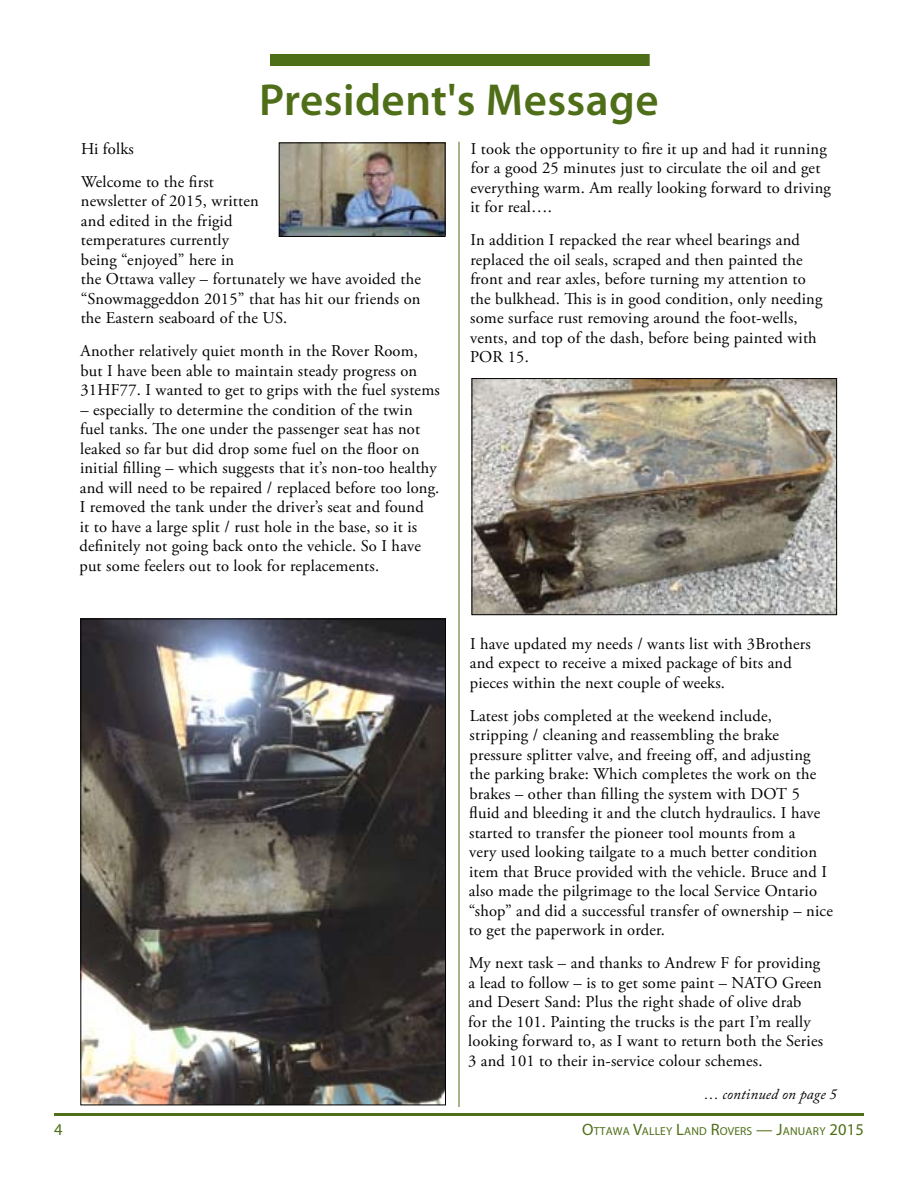
<style>
.page{position:relative;width:918px;height:1188px;background:#fff}
.page>*{position:absolute;margin:0;border:0;box-sizing:border-box;transform-origin:0 0}
.t1{font:600 45px "Myriad Pro";letter-spacing:.01em;color:#4f6e18}
.t2{font:16.5px/19.5px "Adobe Garamond Pro";letter-spacing:.01em;color:#000}
.t3{font:italic 15px "Adobe Caslon Pro";letter-spacing:.01em;color:#000}
.t4{font:11.55px "Myriad Pro";letter-spacing:.015em;color:#4f6e18}
.s1{font-size:16.5px}
</style>
<div class="page">
<hr style="left:54px;top:1113px;width:810px;height:3px;background:#4f6e18">
<div style="left:270px;top:54px;width:380px;height:12px;background:#4f6e18"></div>
<img style="left:281px;top:144px;width:163px;height:91px">
<div style="left:279px;top:142px;width:167px;height:95px;border:1px solid #000"></div>
<hr style="left:459px;top:142px;width:1px;height:965px;background:#4f6e18">
<img style="left:82px;top:621px;width:362px;height:482px">
<img style="left:474px;top:380px;width:361px;height:233px">
<div style="left:472px;top:378px;width:365px;height:237px;border:1px solid #000"></div>
<h1 class="t1" style="left:259px;top:71px;width:401px">President's Message</h1>
<p class="t2" style="left:81px;top:133px;width:134px;line-height:33px">Hi folks<br>Welcome to the first</p>
<p class="t2" style="left:81px;top:192px;width:342px">newsletter of 2015, written<br>and edited in the frigid<br>temperatures currently<br>being “enjoyed” here in<br>the Ottawa valley – fortunately we have avoided the “Snowmaggeddon 2015” that has hit our friends on the Eastern seaboard of the US.</p>
<p class="t2" style="left:80px;top:342px;width:361px">Another relatively quiet month in the Rover Room, but I have been able to maintain steady progress on<br>31HF77. I wanted to get to grips with the fuel systems</p>
<p class="t2" style="left:79px;top:400px;width:361px">– especially to determine the condition of the twin fuel tanks. The one under the passenger seat has not leaked so far but did drop some fuel on the floor on initial filling – which suggests that it’s non-too healthy and will need to be repaired / replaced before too long.<br>I removed the tank under the driver’s seat and found<br>it to have a large split / rust hole in the base, so it is definitely not going back onto the vehicle. So I have put some feelers out to look for replacements.</p>
<p class="t2" style="left:471px;top:139px;width:362px">I took the opportunity to fire it up and had it running for a good 25 minutes just to circulate the oil and get everything warm. Am really looking forward to driving it for real….</p>
<p class="t2" style="left:470px;top:231px;width:354px">In addition I repacked the rear wheel bearings and replaced the oil seals, scraped and then painted the front and rear axles, before turning my attention to the bulkhead. This is in good condition, only needing some surface rust removing around the foot-wells, vents, and top of the dash, before being painted with POR 15.</p>
<p class="t2" style="left:470px;top:634px;width:343px">I have updated my needs / wants list with 3Brothers and expect to receive a mixed package of bits and pieces within the next couple of weeks.</p>
<p class="t2" style="left:469px;top:706px;width:366px">Latest jobs completed at the weekend include, stripping / cleaning and reassembling the brake pressure splitter valve, and freeing off, and adjusting the parking brake: Which completes the work on the brakes – other than filling the system with DOT 5 fluid and bleeding it and the clutch hydraulics. I have started to transfer the pioneer tool mounts from a<br>very used looking tailgate to a much better condition item that Bruce provided with the vehicle. Bruce and I also made the pilgrimage to the local Service Ontario “shop” and did a successful transfer of ownership – nice to get the paperwork in order.</p>
<p class="t2" style="left:468px;top:954px;width:357px">My next task – and thanks to Andrew F for providing a lead to follow – is to get some paint – NATO Green and Desert Sand: Plus the right shade of olive drab for the 101. Painting the trucks is the part I’m really looking forward to, as I want to return both the Series 3 and 101 to their in-service colour schemes.</p>
<p class="t3" style="left:704px;top:1085px;width:134px">… continued on page 5</p>
<p class="t4" style="left:582px;top:1124px;width:283px"><span class="s1">O</span>TTAWA <span class="s1">V</span>ALLEY <span class="s1">L</span>AND <span class="s1">R</span>OVERS <span class="s1">— J</span>ANUARY <span class="s1">2015</span></p>
</div>
